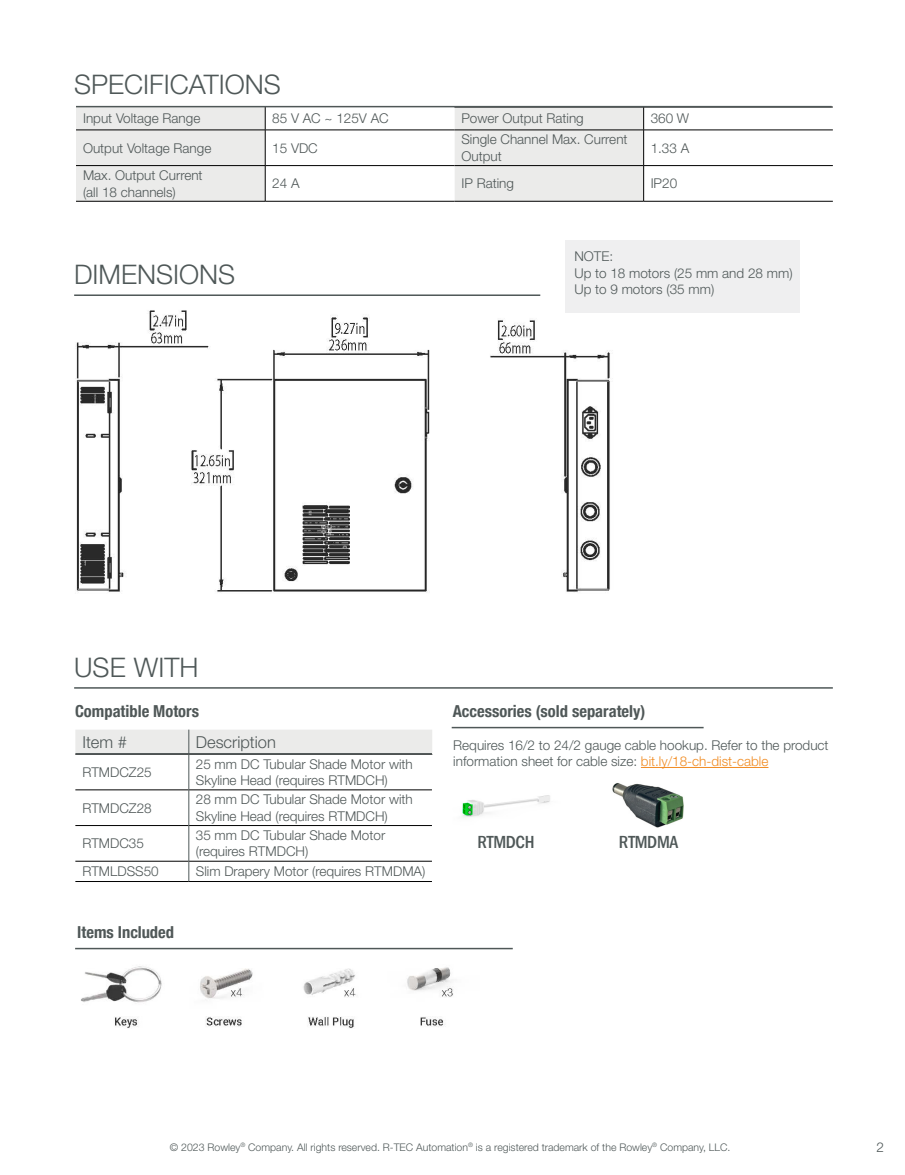
<style>
.page{position:relative;width:905px;height:1175px;background:#fff}
.page>*{position:absolute;margin:0;border:0;box-sizing:border-box;transform-origin:0 0}
.t1{font:300 27px "Helvetica Neue LT Pro";color:#4f5858}
.t2{font:500 condensed 18px "Franklin Gothic";letter-spacing:-.02em;color:#4f5858}
.t3{font:700 condensed 16.5px "Helvetica Neue LT Pro";color:#4f5757}
.t4{font:300 16.5px "Helvetica Neue LT Pro";color:#4f5757}
.t5{font:300 13.5px/16.5px "Helvetica Neue LT Pro";color:#4f5757}
.t6{font:300 13.5px/16.2px "Helvetica Neue LT Pro";color:#4f5858}
.t7{font:300 10.5px "Helvetica Neue LT Pro";color:#4f5858}
.s1{color:#f18b21}
</style>
<div class="page">
<img style="left:612px;top:783px;width:72px;height:45px">
<img style="left:462px;top:795px;width:88px;height:23px">
<div style="left:76px;top:107px;width:189px;height:94px;background:#ebebea"></div>
<svg style="left:266px;top:166px;width:566px;height:35px"></svg>
<svg style="left:265px;top:107px;width:567px;height:58px"></svg>
<hr style="left:76px;top:130px;width:189px;height:1px;background:#000">
<hr style="left:265px;top:130px;width:189px;height:1px;background:#000">
<hr style="left:265px;top:130px;width:1px;height:35px;background:#000">
<hr style="left:454px;top:130px;width:189px;height:1px;background:#000">
<hr style="left:643px;top:130px;width:189px;height:1px;background:#000">
<hr style="left:643px;top:130px;width:1px;height:35px;background:#000">
<hr style="left:76px;top:165px;width:189px;height:1px;background:#000">
<hr style="left:265px;top:165px;width:189px;height:1px;background:#000">
<hr style="left:265px;top:166px;width:1px;height:35px;background:#000">
<hr style="left:454px;top:165px;width:189px;height:1px;background:#000">
<hr style="left:643px;top:165px;width:189px;height:1px;background:#000">
<hr style="left:643px;top:166px;width:1px;height:35px;background:#000">
<hr style="left:76px;top:201px;width:189px;height:1px;background:#000">
<hr style="left:265px;top:201px;width:189px;height:1px;background:#000">
<hr style="left:454px;top:201px;width:189px;height:1px;background:#000">
<hr style="left:643px;top:201px;width:189px;height:1px;background:#000">
<hr style="left:76px;top:106px;width:755px;height:1px;background:#4f5757">
<hr style="left:74px;top:687px;width:758px;height:1px;background:#4f5858">
<hr style="left:75px;top:881px;width:114px;height:1px;background:#000">
<hr style="left:189px;top:881px;width:243px;height:1px;background:#000">
<svg style="left:75px;top:729px;width:357px;height:152px"></svg>
<hr style="left:76px;top:753px;width:356px;height:1px;background:#4f5757">
<hr style="left:74px;top:294px;width:466px;height:2px;background:#4f5858">
<img style="left:75px;top:947px;width:438px;height:81px">
<hr style="left:75px;top:947px;width:437px;height:2px;background:#4f5858">
<img style="left:75px;top:310px;width:694px;height:283px">
<hr style="left:451px;top:727px;width:252px;height:1px;background:#4f5858">
<hr style="left:641px;top:767px;width:127px;height:1px;background:#f18b21">
<div style="left:565px;top:240px;width:234px;height:72px;background:#efeff0"></div>
<h1 class="t1" style="left:74px;top:67px;width:208px">SPECIFICATIONS</h1>
<p class="t5" style="left:83px;top:110px;width:119px">Input Voltage Range</p>
<p class="t5" style="left:272px;top:110px;width:118px">85 V AC ~ 125V AC</p>
<p class="t5" style="left:461px;top:110px;width:124px">Power Output Rating</p>
<p class="t5" style="left:650px;top:110px;width:40px">360 W</p>
<p class="t5" style="left:83px;top:139px;width:130px">Output Voltage Range</p>
<p class="t5" style="left:272px;top:139px;width:47px">15 VDC</p>
<p class="t5" style="left:461px;top:131px;width:168px">Single Channel Max. Current<br>Output</p>
<p class="t5" style="left:650px;top:139px;width:40px">1.33 A</p>
<p class="t5" style="left:83px;top:167px;width:121px">Max. Output Current (all 18 channels)</p>
<p class="t5" style="left:272px;top:175px;width:29px">24 A</p>
<p class="t5" style="left:461px;top:175px;width:54px">IP Rating</p>
<p class="t5" style="left:650px;top:175px;width:28px">IP20</p>
<h1 class="t1" style="left:74px;top:258px;width:163px">DIMENSIONS</h1>
<p class="t6" style="left:574px;top:248px;width:220px">NOTE:<br>Up to 18 motors (25 mm and 28 mm)<br>Up to 9 motors (35 mm)</p>
<h1 class="t1" style="left:74px;top:650px;width:126px">USE WITH</h1>
<p class="t3" style="left:75px;top:701px;width:125px">Compatible Motors</p>
<p class="t4" style="left:82px;top:732px;width:46px">Item #</p>
<p class="t4" style="left:196px;top:732px;width:82px">Description</p>
<p class="t5" style="left:82px;top:763px;width:71px">RTMDCZ25</p>
<p class="t5" style="left:196px;top:755px;width:218px">25 mm DC Tubular Shade Motor with<br>Skyline Head (requires RTMDCH)</p>
<p class="t5" style="left:82px;top:799px;width:71px">RTMDCZ28</p>
<p class="t5" style="left:196px;top:791px;width:218px">28 mm DC Tubular Shade Motor with<br>Skyline Head (requires RTMDCH)</p>
<p class="t5" style="left:82px;top:835px;width:63px">RTMDC35</p>
<p class="t5" style="left:196px;top:826px;width:191px">35 mm DC Tubular Shade Motor (requires RTMDCH)</p>
<p class="t5" style="left:82px;top:862px;width:78px">RTMLDSS50</p>
<p class="t5" style="left:196px;top:862px;width:231px">Slim Drapery Motor (requires RTMDMA)</p>
<p class="t3" style="left:77px;top:922px;width:98px">Items Included</p>
<p class="t3" style="left:452px;top:701px;width:194px">Accessories (sold separately)</p>
<p class="t6" style="left:453px;top:736px;width:377px">Requires 16/2 to 24/2 gauge cable hookup. Refer to the product information sheet for cable size: <span class="s1">bit.ly/18-ch-dist-cable</span></p>
<h2 class="t2" style="left:477px;top:830px;width:58px">RTMDCH</h2>
<h2 class="t2" style="left:619px;top:830px;width:61px">RTMDMA</h2>
<p class="t7" style="left:170px;top:1140px;width:562px">© 2023 Rowley<sup>®</sup> Company. All rights reserved. R-TEC Automation<sup>®</sup> is a registered trademark of the Rowley<sup>®</sup> Company, LLC.</p>
<p class="t6" style="left:876px;top:1138px;width:9px">2</p>
</div>
